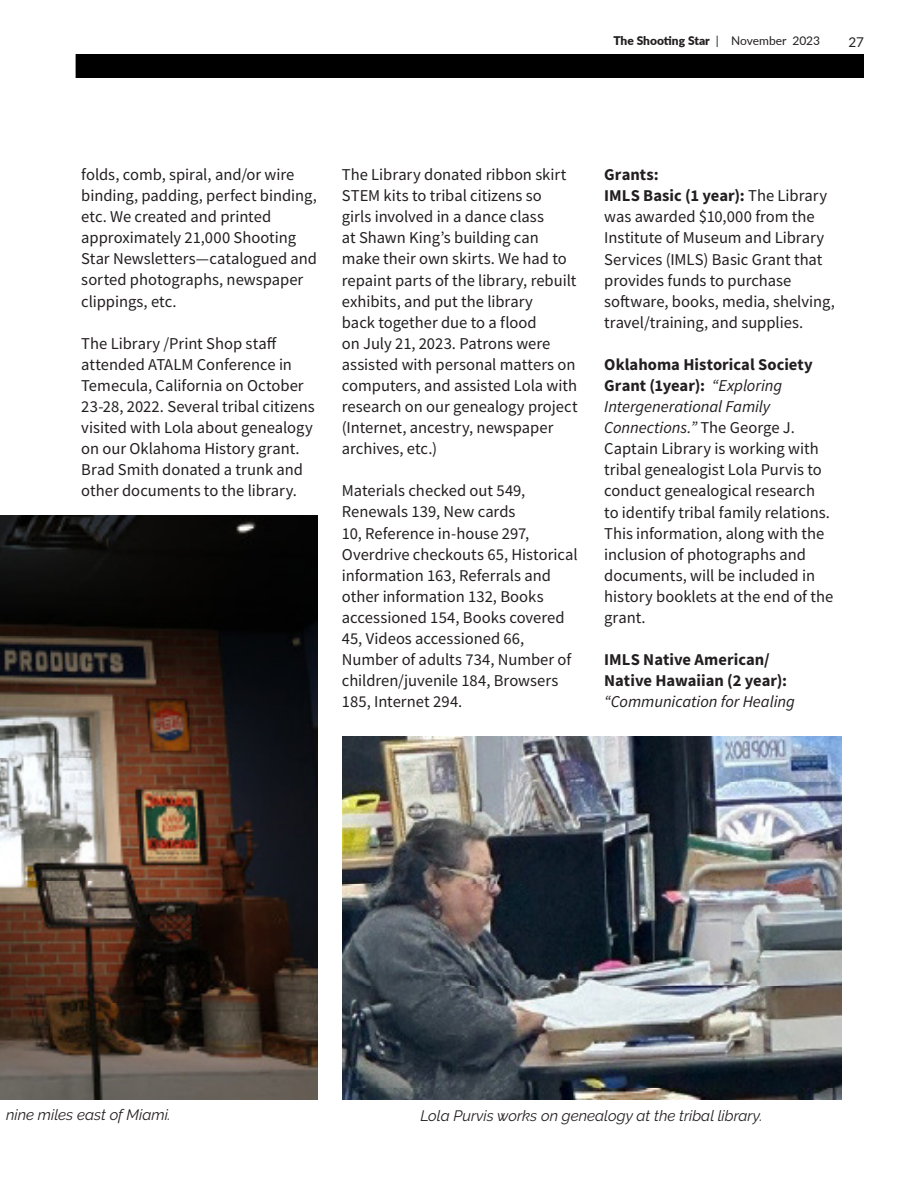
<style>
.page{position:relative;width:918px;height:1188px;background:#fff}
.page>*{position:absolute;margin:0;border:0;box-sizing:border-box;transform-origin:0 0}
.t1{font:16.5px/21.1px "Source Sans Pro";color:#231f20}
.t2{font:700 16.5px/21.1px "Source Sans Pro";color:#231f20}
.t3{font:italic 16.5px "Source Sans Pro";letter-spacing:-.005em;color:#231f20}
.t4{font:italic 15px "Raleway";color:#231f20}
.t5{font:13.5px "Lato";color:#231f20}
.t6{font:900 12px "Lato";color:#231f20}
.s1{font-weight:400}
.s2{font-weight:700}
.s3{font-style:italic}
</style>
<div class="page">
<div style="left:76px;top:54px;width:788px;height:24px;background:#000"></div>
<img style="left:0;top:515px;width:317px;height:584px">
<img style="left:343px;top:737px;width:499px;height:362px">
<p class="t6" style="left:613px;top:32px;width:208px">The Shooting Star <span class="s1">| November 2023</span></p>
<p class="t5" style="left:848px;top:32px;width:17px">27</p>
<p class="t1" style="left:81px;top:164px;width:237px">folds, comb, spiral, and/or wire binding, padding, perfect binding, etc. We created and printed approximately 21,000 Shooting<br>Star Newsletters—catalogued and sorted photographs, newspaper clippings, etc.</p>
<p class="t1" style="left:81px;top:333px;width:235px">The Library /Print Shop staff attended ATALM Conference in<br>Temecula, California on October<br>23-28, 2022. Several tribal citizens visited with Lola about genealogy on our Oklahoma History grant.<br>Brad Smith donated a trunk and other documents to the library.</p>
<p class="t1" style="left:342px;top:164px;width:237px">The Library donated ribbon skirt<br>STEM kits to tribal citizens so<br>girls involved in a dance class<br>at Shawn King’s building can make their own skirts. We had to repaint parts of the library, rebuilt exhibits, and put the library<br>back together due to a flood<br>on July 21, 2023. Patrons were assisted with personal matters on computers, and assisted Lola with research on our genealogy project (Internet, ancestry, newspaper archives, etc.)</p>
<p class="t1" style="left:342px;top:480px;width:237px">Materials checked out 549,<br>Renewals 139, New cards<br>10, Reference in-house 297,<br>Overdrive checkouts 65, Historical information 163, Referrals and other information 132, Books accessioned 154, Books covered<br>45, Videos accessioned 66,<br>Number of adults 734, Number of children/juvenile 184, Browsers<br>185, Internet 294.</p>
<p class="t1" style="left:604px;top:164px;width:232px"><span class="s2">Grants:<br>IMLS Basic (1 year):</span> The Library was awarded $10,000 from the<br>Institute of Museum and Library<br>Services (IMLS) Basic Grant that provides funds to purchase software, books, media, shelving, travel/training, and supplies.</p>
<p class="t1" style="left:604px;top:354px;width:231px"><span class="s2">Oklahoma Historical Society<br>Grant (1year):</span> <span class="s3">“Exploring<br>Intergenerational Family<br>Connections.”</span> The George J.<br>Captain Library is working with tribal genealogist Lola Purvis to conduct genealogical research to identify tribal family relations.<br>This information, along with the inclusion of photographs and documents, will be included in history booklets at the end of the grant.</p>
<p class="t2" style="left:604px;top:649px;width:185px">IMLS Native American/<br>Native Hawaiian (2 year):</p>
<p class="t3" style="left:604px;top:691px;width:192px">“Communication for Healing</p>
<p class="t4" style="left:6px;top:1106px;width:166px">nine miles east of Miami.</p>
<p class="t4" style="left:420px;top:1107px;width:344px">Lola Purvis works on genealogy at the tribal library.</p>
</div>
